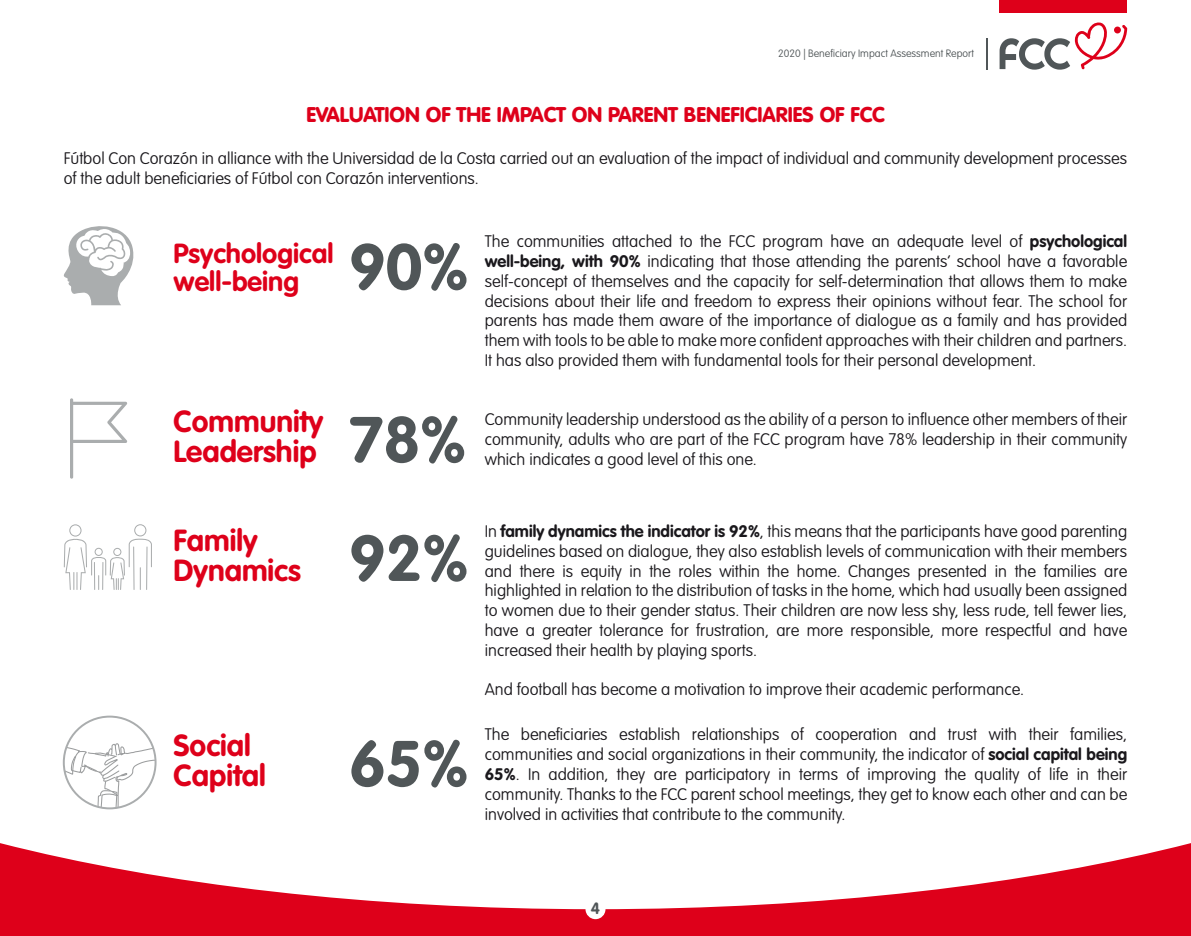
<style>
.page{position:relative;width:1191px;height:936px;background:#fff}
.page>*{position:absolute;margin:0;border:0;box-sizing:border-box;transform-origin:0 0}
.t1{font:700 63.75px "VAG Rounded Std";color:#505658}
.t2{font:700 30px/30px "VAG Rounded Std";color:#de001a}
.t3{font:700 27.3px/27.3px "VAG Rounded Std";color:#de001a}
.t4{font:900 21px "VAG Rounded Std";color:#de001a}
.t5{font:100 16.5px/19.8px "VAG Rounded Std";color:#1a181c;text-align:justify}
.t6{font:700 15.9px "VAG Rounded Std";color:#505658}
.t7{font:100 10.5px "VAG Rounded Std";color:#505658}
.s1{font-size:63.75px;color:#505658}
.s2{font-weight:700}
</style>
<div class="page">
<div style="left:999px;top:0;width:128px;height:13px;background:#de001a"></div>
<svg style="left:0;top:843px;width:1191px;height:92px;fill:#de001a"></svg>
<div style="left:585px;top:899px;width:20px;height:20px;background:#fff;border-radius:50%"></div>
<svg style="left:63px;top:226px;width:71px;height:79px"></svg>
<svg style="left:70px;top:398px;width:57px;height:80px"></svg>
<svg style="left:64px;top:524px;width:88px;height:66px"></svg>
<svg style="left:64px;top:739px;width:92px;height:69px"></svg>
<div style="left:63px;top:715px;width:93px;height:94px;border:2px solid #aaadae;border-radius:50%"></div>
<svg style="left:999px;top:22px;width:128px;height:48px"></svg>
<hr style="left:986px;top:38px;width:1px;height:32px;background:#505658">
<p class="t7" style="left:778px;top:47px;width:197px">2020 | Beneficiary Impact Assessment Report</p>
<p class="t4" style="left:306px;top:102px;width:580px">EVALUATION OF THE IMPACT ON PARENT BENEFICIARIES OF FCC</p>
<p class="t5" style="left:64px;top:149px;width:1064px">Fútbol Con Corazón in alliance with the Universidad de la Costa carried out an evaluation of the impact of individual and community development processes of the adult beneficiaries of Fútbol con Corazón interventions.</p>
<h3 class="t3" style="left:173px;top:241px;width:161px">Psychological well-being</h3>
<h1 class="t1" style="left:349px;top:230px;width:121px">90%</h1>
<h2 class="t2" style="left:173px;top:408px;width:294px">Community<br>Leadership <span class="s1">78%</span></h2>
<p class="t5" style="left:485px;top:232px;width:644px">The communities attached to the FCC program have an adequate level of <span class="s2">psychological well-being, with 90%</span> indicating that those attending the parents’ school have a favorable self-concept of themselves and the capacity for self-determination that allows them to make decisions about their life and freedom to express their opinions without fear. The school for parents has made them aware of the importance of dialogue as a family and has provided them with tools to be able to make more confident approaches with their children and partners.<br>It has also provided them with fundamental tools for their personal development.</p>
<p class="t5" style="left:485px;top:410px;width:644px">Community leadership understood as the ability of a person to influence other members of their community, adults who are part of the FCC program have 78% leadership in their community which indicates a good level of this one.</p>
<h2 class="t2" style="left:173px;top:526px;width:296px">Family<br>Dynamics <span class="s1">92%</span></h2>
<h2 class="t2" style="left:173px;top:731px;width:94px">Social<br>Capital</h2>
<h1 class="t1" style="left:349px;top:726px;width:121px">65%</h1>
<p class="t5" style="left:485px;top:522px;width:644px">In <span class="s2">family dynamics the indicator is 92%</span>, this means that the participants have good parenting guidelines based on dialogue, they also establish levels of communication with their members and there is equity in the roles within the home. Changes presented in the families are highlighted in relation to the distribution of tasks in the home, which had usually been assigned to women due to their gender status. Their children are now less shy, less rude, tell fewer lies, have a greater tolerance for frustration, are more responsible, more respectful and have increased their health by playing sports.</p>
<p class="t5" style="left:485px;top:680px;width:541px">And football has become a motivation to improve their academic performance.</p>
<p class="t5" style="left:485px;top:725px;width:644px">The beneficiaries establish relationships of cooperation and trust with their families, communities and social organizations in their community, the indicator of <span class="s2">social capital being 65%</span>. In addition, they are participatory in terms of improving the quality of life in their community. Thanks to the FCC parent school meetings, they get to know each other and can be involved in activities that contribute to the community.</p>
<p class="t6" style="left:591px;top:899px;width:11px">4</p>
</div>
